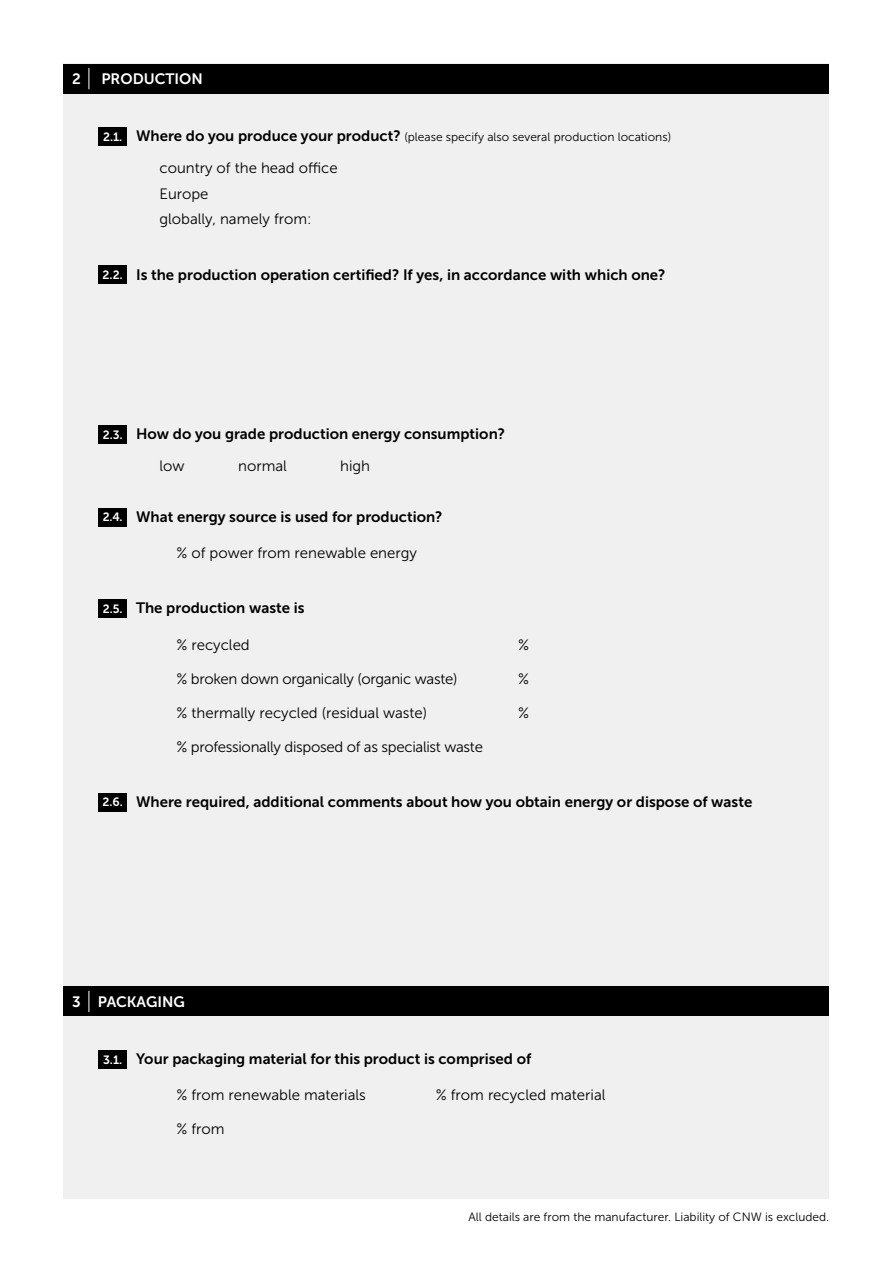
<style>
.page{position:relative;width:893px;height:1263px;background:#fff}
.page>*{position:absolute;margin:0;border:0;box-sizing:border-box;transform-origin:0 0}
.t1{font:15px "Museo Sans 700";color:#000}
.t2{font:15px/25.5px "Museo Sans 300";color:#000}
.t3{font:15px "Museo Sans 300";letter-spacing:-.02em;color:#000}
.t4{font:15px "Museo Sans 700";color:#fff}
.t5{font:12px "Museo Sans 300";color:#000}
.s1{font-family:"Museo Sans 700";color:#fff}
.s2{font-family:"Museo Sans 700";font-size:15px}
.s3{font-size:12px;color:#fff}
</style>
<div class="page">
<div style="left:64px;top:64px;width:765px;height:1135px;background:#f0f0f0"></div>
<div style="left:99px;top:266px;width:28px;height:18px;background:#000"></div>
<div style="left:99px;top:508px;width:28px;height:18px;background:#000"></div>
<div style="left:99px;top:600px;width:28px;height:18px;background:#000"></div>
<div style="left:99px;top:425px;width:28px;height:18px;background:#000"></div>
<div style="left:99px;top:128px;width:28px;height:18px;background:#000"></div>
<div style="left:99px;top:793px;width:28px;height:18px;background:#000"></div>
<div style="left:64px;top:64px;width:765px;height:30px;background:#000"></div>
<svg style="left:89px;top:68px;width:1px;height:21px"></svg>
<div style="left:64px;top:986px;width:765px;height:30px;background:#000"></div>
<svg style="left:89px;top:991px;width:1px;height:21px"></svg>
<div style="left:99px;top:1050px;width:28px;height:18px;background:#000"></div>
<p class="t4" style="left:72px;top:70px;width:10px">2</p>
<p class="t4" style="left:101px;top:70px;width:103px">PRODUCTION</p>
<p class="t4" style="left:98px;top:70px;width:130px">DIE PRODUKTION</p>
<p class="t5" style="left:103px;top:131px;width:570px"><span class="s1">2.1.</span> <span class="s2">Where do you produce your product?</span> (please specify also several production locations)</p>
<p class="t2" style="left:159px;top:155px;width:180px">country of the head office<br>Europe<br>globally, namely from:</p>
<p class="t1" style="left:103px;top:266px;width:564px"><span class="s3">2.2.</span> Is the production operation certified? If yes, in accordance with which one?</p>
<p class="t1" style="left:103px;top:425px;width:404px"><span class="s3">2.3.</span> How do you grade production energy consumption?</p>
<p class="t2" style="left:159px;top:453px;width:27px">low</p>
<p class="t2" style="left:238px;top:453px;width:50px">normal</p>
<p class="t2" style="left:340px;top:453px;width:32px">high</p>
<p class="t1" style="left:103px;top:508px;width:341px"><span class="s3">2.4.</span> What energy source is used for production?</p>
<p class="t2" style="left:176px;top:540px;width:242px">% of power from renewable energy</p>
<p class="t1" style="left:103px;top:600px;width:203px"><span class="s3">2.5.</span> The production waste is</p>
<p class="t2" style="left:176px;top:632px;width:75px">% recycled</p>
<p class="t2" style="left:518px;top:632px;width:12px">%</p>
<p class="t2" style="left:518px;top:666px;width:12px">%</p>
<p class="t2" style="left:518px;top:700px;width:12px">%</p>
<p class="t3" style="left:176px;top:670px;width:282px">% broken down organically (organic waste)</p>
<p class="t2" style="left:176px;top:700px;width:252px">% thermally recycled (residual waste)</p>
<p class="t3" style="left:176px;top:738px;width:308px">% professionally disposed of as specialist waste</p>
<p class="t1" style="left:103px;top:793px;width:651px"><span class="s3">2.6.</span> Where required, additional comments about how you obtain energy or dispose of waste</p>
<p class="t4" style="left:72px;top:993px;width:114px">3 PACKAGING</p>
<p class="t1" style="left:103px;top:1050px;width:430px"><span class="s3">3.1.</span> Your packaging material for this product is comprised of</p>
<p class="t2" style="left:176px;top:1082px;width:191px">% from renewable materials</p>
<p class="t2" style="left:176px;top:1116px;width:50px">% from</p>
<p class="t2" style="left:436px;top:1082px;width:171px">% from recycled material</p>
<p class="t5" style="left:468px;top:1210px;width:362px">All details are from the manufacturer. Liability of CNW is excluded.</p>
</div>
